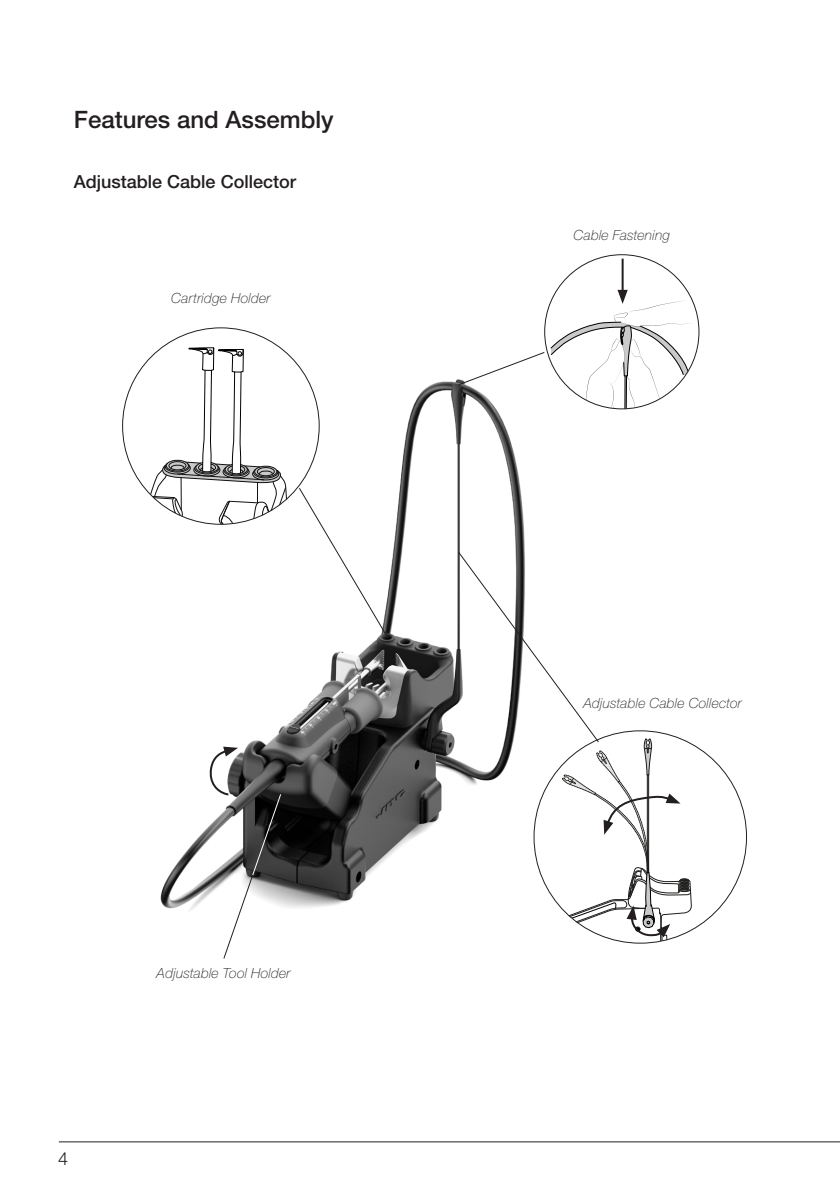
<style>
.page{position:relative;width:840px;height:1191px;background:#fff}
.page>*{position:absolute;margin:0;border:0;box-sizing:border-box;transform-origin:0 0}
.t1{font:500 24px "Helvetica Neue LT Std";color:#231f20}
.t2{font:500 18px "Helvetica Neue LT Std";color:#231f20}
.t3{font:300 18px "Helvetica Neue LT Std";color:#231f20}
.t4{font:italic 100 14px "Helvetica Neue LT Std";letter-spacing:.015em;color:#231f20}
</style>
<div class="page">
<img style="left:122px;top:374px;width:403px;height:536px">
<svg style="left:135px;top:347px;width:153px;height:177px"></svg>
<svg style="left:298px;top:463px;width:90px;height:176px"></svg>
<svg style="left:206px;top:746px;width:75px;height:213px"></svg>
<hr style="left:59px;top:1141px;width:780px;height:1px;background:#231f20">
<svg style="left:457px;top:352px;width:87px;height:33px"></svg>
<svg style="left:457px;top:551px;width:234px;height:393px"></svg>
<hr style="left:621px;top:259px;width:2px;height:34px;background:#231f20">
<svg style="left:550px;top:290px;width:142px;height:119px"></svg>
<p class="t1" style="left:74px;top:105px;width:261px">Features and Assembly</p>
<p class="t2" style="left:74px;top:171px;width:224px">Adjustable Cable Collector</p>
<p class="t4" style="left:171px;top:290px;width:101px">Cartridge Holder</p>
<p class="t3" style="left:58px;top:1147px;width:12px">4</p>
<p class="t4" style="left:156px;top:965px;width:135px">Adjustable Tool Holder</p>
<p class="t4" style="left:573px;top:227px;width:98px">Cable Fastening</p>
<p class="t4" style="left:583px;top:695px;width:160px">Adjustable Cable Collector</p>
</div>
